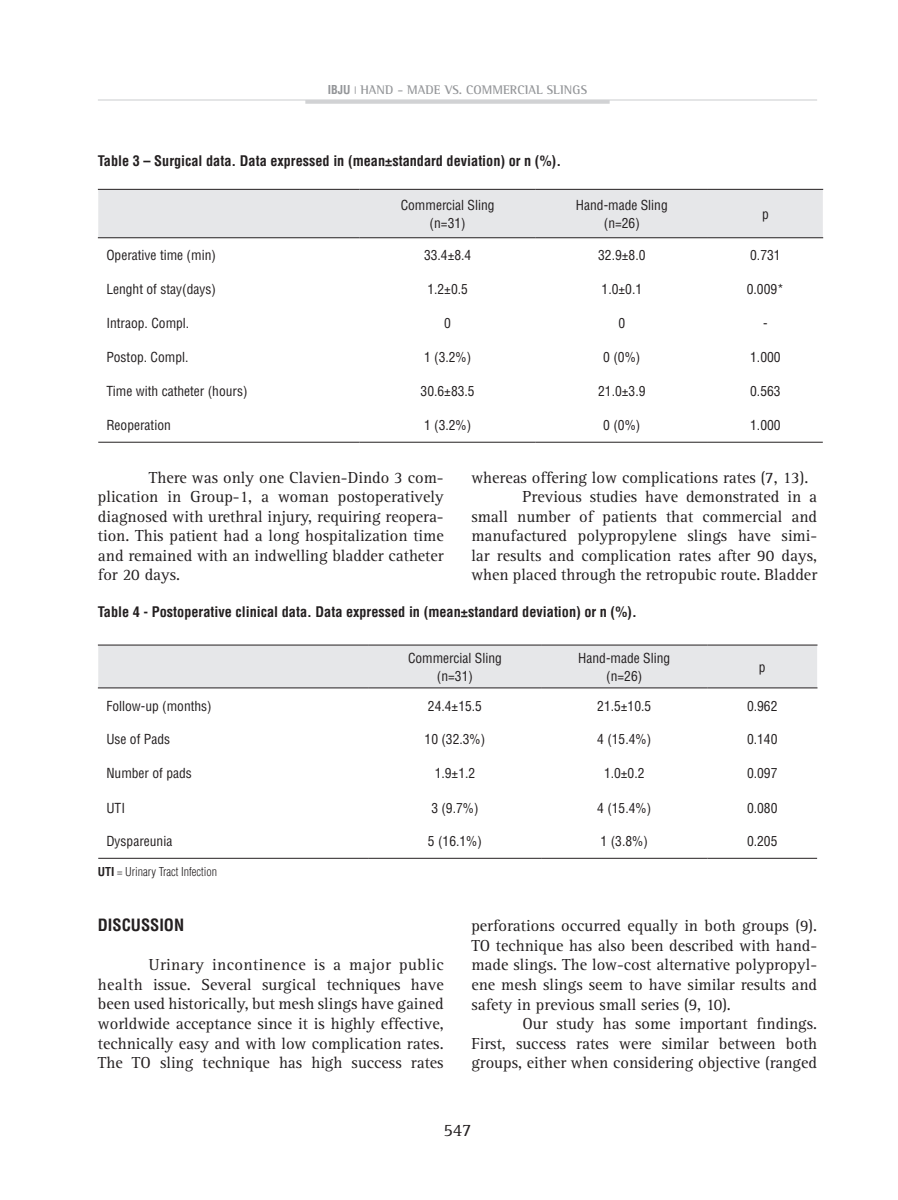
<style>
.page{position:relative;width:898px;height:1200px;background:#fff}
.page>*{position:absolute;margin:0;border:0;box-sizing:border-box;transform-origin:0 0}
.t1{font:18px "Rotis Serif";color:#231f20}
.t2{font:16.5px/19.5px "Rotis Serif";color:#231f20;text-align:justify}
.t3{font:700 condensed 16.5px "Helvetica";color:#231f20}
.t4{font:700 condensed 14.25px "Helvetica";color:#231f20}
.t5{font:condensed 13.5px/18px "Helvetica";color:#231f20;text-align:center}
.t6{font:700 12.75px "Rotis Semi Serif";color:#939598}
.t7{font:300 condensed 12px "Helvetica";color:#231f20}
.s1{font-family:"Helvetica";font-stretch:condensed;font-size:12px}
.s2{font-weight:700}
</style>
<div class="page">
<hr style="left:98px;top:99px;width:718px;height:2px;background:#dcdddf">
<hr style="left:305px;top:100px;width:304px;height:4px;background:#d1d2d4">
<div style="left:98px;top:190px;width:724px;height:47px;background:#e6e7e9"></div>
<hr style="left:98px;top:442px;width:261px;height:1px;background:#231f20">
<hr style="left:359px;top:442px;width:176px;height:1px;background:#231f20">
<hr style="left:535px;top:442px;width:172px;height:1px;background:#231f20">
<hr style="left:707px;top:442px;width:115px;height:1px;background:#231f20">
<hr style="left:98px;top:189px;width:261px;height:1px;background:#231f20">
<hr style="left:359px;top:189px;width:176px;height:1px;background:#231f20">
<hr style="left:535px;top:189px;width:172px;height:1px;background:#231f20">
<hr style="left:707px;top:189px;width:115px;height:1px;background:#231f20">
<hr style="left:98px;top:237px;width:261px;height:1px;background:#231f20">
<hr style="left:359px;top:237px;width:176px;height:1px;background:#231f20">
<hr style="left:535px;top:237px;width:172px;height:1px;background:#231f20">
<hr style="left:707px;top:237px;width:115px;height:1px;background:#231f20">
<div style="left:98px;top:645px;width:718px;height:42px;background:#e6e7e9"></div>
<hr style="left:98px;top:857px;width:271px;height:1px;background:#231f20">
<hr style="left:369px;top:857px;width:172px;height:1px;background:#231f20">
<hr style="left:541px;top:857px;width:166px;height:1px;background:#231f20">
<hr style="left:707px;top:857px;width:109px;height:1px;background:#231f20">
<hr style="left:98px;top:644px;width:271px;height:1px;background:#231f20">
<hr style="left:369px;top:644px;width:172px;height:1px;background:#231f20">
<hr style="left:541px;top:644px;width:166px;height:1px;background:#231f20">
<hr style="left:707px;top:644px;width:110px;height:1px;background:#231f20">
<hr style="left:98px;top:687px;width:271px;height:1px;background:#231f20">
<hr style="left:369px;top:687px;width:172px;height:1px;background:#231f20">
<hr style="left:541px;top:687px;width:166px;height:1px;background:#231f20">
<hr style="left:707px;top:687px;width:110px;height:1px;background:#231f20">
<p class="t6" style="left:328px;top:82px;width:261px"><span class="s1">ibju</span> <sup>|</sup> HAND - MADE VS. COMMERCIAL SLINGS</p>
<p class="t4" style="left:98px;top:152px;width:464px">Table 3 – Surgical data. Data expressed in (mean±standard deviation) or n (%).</p>
<p class="t5" style="left:400px;top:196px;width:95px">Commercial Sling (n=31)</p>
<p class="t5" style="left:575px;top:196px;width:93px">Hand-made Sling (n=26)</p>
<p class="t5" style="left:761px;top:205px;width:8px">p</p>
<p class="t5" style="left:106px;top:246px;width:111px">Operative time (min)</p>
<p class="t5" style="left:424px;top:246px;width:49px">33.4±8.4</p>
<p class="t5" style="left:598px;top:246px;width:49px">32.9±8.0</p>
<p class="t5" style="left:750px;top:246px;width:32px">0.731</p>
<p class="t5" style="left:106px;top:280px;width:111px">Lenght of stay(days)</p>
<p class="t5" style="left:427px;top:280px;width:42px">1.2±0.5</p>
<p class="t5" style="left:601px;top:280px;width:42px">1.0±0.1</p>
<p class="t5" style="left:746px;top:280px;width:39px">0.009*</p>
<p class="t5" style="left:106px;top:314px;width:84px">Intraop. Compl.</p>
<p class="t5" style="left:444px;top:314px;width:8px">0</p>
<p class="t5" style="left:618px;top:314px;width:8px">0</p>
<p class="t5" style="left:762px;top:314px;width:6px">-</p>
<p class="t5" style="left:106px;top:348px;width:84px">Postop. Compl.</p>
<p class="t5" style="left:424px;top:348px;width:49px">1 (3.2%)</p>
<p class="t5" style="left:603px;top:348px;width:39px">0 (0%)</p>
<p class="t5" style="left:750px;top:348px;width:32px">1.000</p>
<p class="t5" style="left:106px;top:382px;width:143px">Time with catheter (hours)</p>
<p class="t5" style="left:420px;top:382px;width:55px">30.6±83.5</p>
<p class="t5" style="left:598px;top:382px;width:49px">21.0±3.9</p>
<p class="t5" style="left:750px;top:382px;width:32px">0.563</p>
<p class="t5" style="left:106px;top:416px;width:66px">Reoperation</p>
<p class="t5" style="left:424px;top:416px;width:49px">1 (3.2%)</p>
<p class="t5" style="left:603px;top:416px;width:39px">0 (0%)</p>
<p class="t5" style="left:750px;top:416px;width:32px">1.000</p>
<p class="t2" style="left:98px;top:467px;width:347px;text-indent:51px">There was only one Clavien-Dindo 3 com&shy;plication in Group-1, a woman postoperatively diagnosed with urethral injury, requiring reopera&shy;tion. This patient had a long hospitalization time and remained with an indwelling bladder catheter for 20 days.</p>
<p class="t2" style="left:471px;top:467px;width:338px">whereas offering low complications rates (7, 13).</p>
<p class="t2" style="left:522px;top:487px;width:296px">Previous studies have demonstrated in a</p>
<p class="t2" style="left:471px;top:506px;width:347px">small number of patients that commercial and</p>
<p class="t2" style="left:471px;top:526px;width:347px">manufactured polypropylene slings have simi-</p>
<p class="t2" style="left:471px;top:545px;width:347px">lar results and complication rates after 90 days,</p>
<p class="t2" style="left:471px;top:565px;width:347px">when placed through the retropubic route. Bladder</p>
<p class="t4" style="left:98px;top:602px;width:540px">Table 4 - Postoperative clinical data. Data expressed in (mean±standard deviation) or n (%).</p>
<p class="t5" style="left:408px;top:648px;width:95px">Commercial Sling (n=31)</p>
<p class="t5" style="left:578px;top:648px;width:93px">Hand-made Sling (n=26)</p>
<p class="t5" style="left:758px;top:657px;width:8px">p</p>
<p class="t5" style="left:106px;top:696px;width:107px">Follow-up (months)</p>
<p class="t5" style="left:428px;top:696px;width:55px">24.4±15.5</p>
<p class="t5" style="left:597px;top:696px;width:55px">21.5±10.5</p>
<p class="t5" style="left:746px;top:696px;width:32px">0.962</p>
<p class="t5" style="left:106px;top:730px;width:65px">Use of Pads</p>
<p class="t5" style="left:424px;top:730px;width:62px">10 (32.3%)</p>
<p class="t5" style="left:597px;top:730px;width:55px">4 (15.4%)</p>
<p class="t5" style="left:746px;top:730px;width:32px">0.140</p>
<p class="t5" style="left:106px;top:764px;width:87px">Number of pads</p>
<p class="t5" style="left:434px;top:764px;width:42px">1.9±1.2</p>
<p class="t5" style="left:603px;top:764px;width:42px">1.0±0.2</p>
<p class="t5" style="left:746px;top:764px;width:32px">0.097</p>
<p class="t5" style="left:106px;top:798px;width:20px">UTI</p>
<p class="t5" style="left:431px;top:798px;width:49px">3 (9.7%)</p>
<p class="t5" style="left:597px;top:798px;width:55px">4 (15.4%)</p>
<p class="t5" style="left:746px;top:798px;width:32px">0.080</p>
<p class="t5" style="left:106px;top:832px;width:67px">Dyspareunia</p>
<p class="t5" style="left:428px;top:832px;width:55px">5 (16.1%)</p>
<p class="t5" style="left:600px;top:832px;width:49px">1 (3.8%)</p>
<p class="t5" style="left:746px;top:832px;width:32px">0.205</p>
<p class="t7" style="left:98px;top:864px;width:121px"><span class="s2">UTI</span> = Urinary Tract Infection</p>
<p class="t3" style="left:98px;top:914px;width:88px">DISCUSSION</p>
<p class="t2" style="left:98px;top:955px;width:347px;text-indent:51px">Urinary incontinence is a major public health issue. Several surgical techniques have been used historically, but mesh slings have gained worldwide acceptance since it is highly effective, technically easy and with low complication rates.<br>The TO sling technique has high success rates</p>
<p class="t2" style="left:471px;top:916px;width:347px">perforations occurred equally in both groups (9).<br>TO technique has also been described with hand&shy;made slings. The low-cost alternative polypropyl&shy;ene mesh slings seem to have similar results and safety in previous small series (9, 10).</p>
<p class="t2" style="left:471px;top:1013px;width:347px;text-indent:51px">Our study has some important findings.<br>First, success rates were similar between both groups, either when considering objective (ranged</p>
<p class="t1" style="left:443px;top:1119px;width:30px">547</p>
</div>
